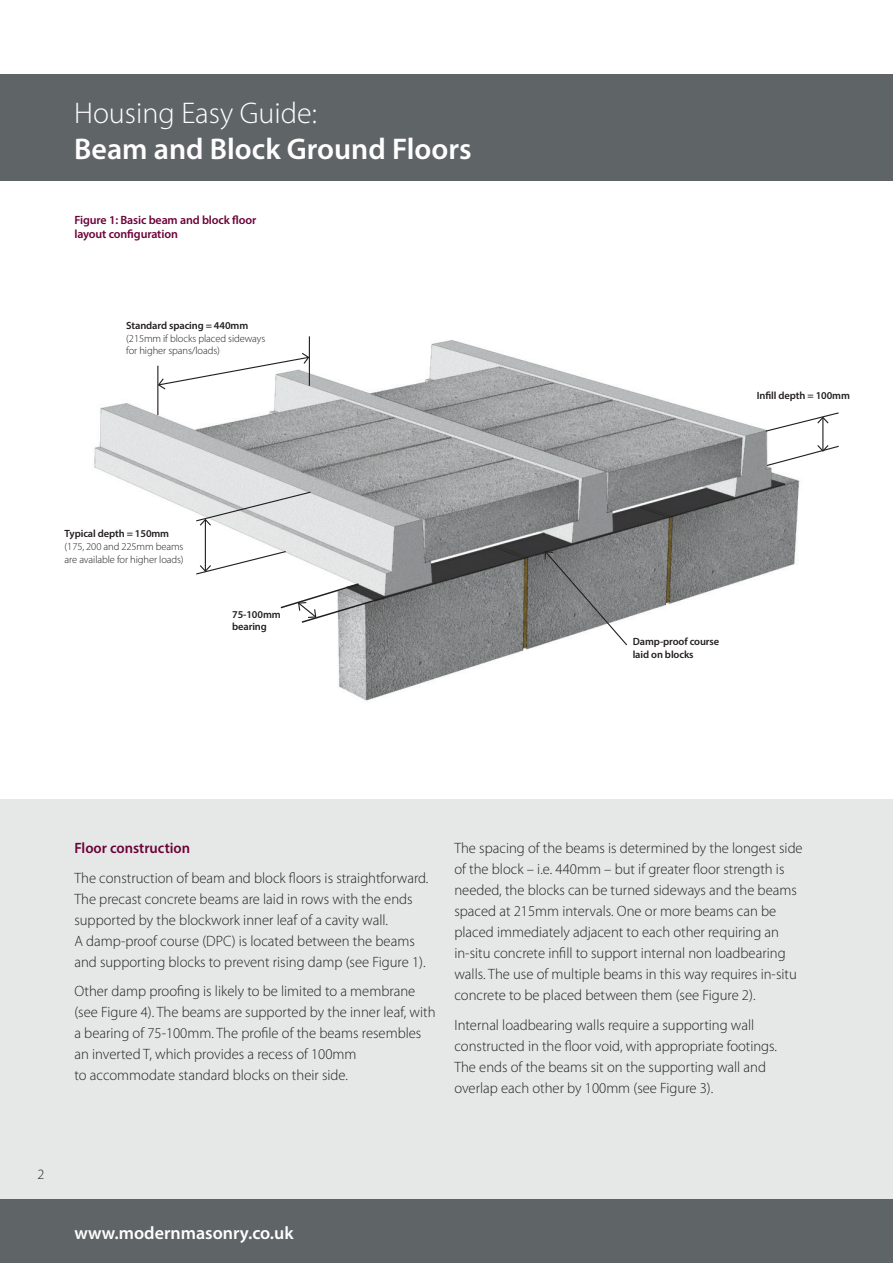
<style>
.page{position:relative;width:893px;height:1263px;background:#fff}
.page>*{position:absolute;margin:0;border:0;box-sizing:border-box;transform-origin:0 0}
.t1{font:600 30px "Myriad Pro";color:#fff}
.t2{font:300 30px "Myriad Pro";color:#fff}
.t3{font:600 18px "Myriad Pro";color:#fff}
.t4{font:300 15px/21px "Myriad Pro";color:#231f20}
.t5{font:600 15px "Myriad Pro";color:#6b0338}
.t6{font:300 14.25px "Myriad Pro";color:#231f20}
.t7{font:600 12px/14.4px "Myriad Pro";letter-spacing:-.01em;color:#6b0338}
.t8{font:600 10.5px/12.6px "Myriad Pro";letter-spacing:-.01em;color:#231f20}
.t9{font:300 10.5px/12.6px "Myriad Pro";letter-spacing:-.01em;color:#231f20}
</style>
<div class="page">
<div style="left:0;top:799px;width:893px;height:400px;background:#e6e8e8"></div>
<div style="left:0;top:1199px;width:893px;height:64px;background:#5f6567"></div>
<div style="left:0;top:74px;width:893px;height:107px;background:#5f6567"></div>
<img style="left:94px;top:336px;width:706px;height:365px">
<svg style="left:157px;top:352px;width:153px;height:39px"></svg>
<hr style="left:157px;top:366px;width:1px;height:49px;background:#231f20">
<hr style="left:309px;top:336px;width:1px;height:50px;background:#231f20">
<hr style="left:205px;top:520px;width:1px;height:51px;background:#231f20">
<svg style="left:195px;top:491px;width:117px;height:36px;background:#d8d9da"></svg>
<svg style="left:195px;top:550px;width:92px;height:25px"></svg>
<svg style="left:279px;top:582px;width:109px;height:42px"></svg>
<svg style="left:544px;top:550px;width:84px;height:96px;background:#909292"></svg>
<hr style="left:822px;top:417px;width:1px;height:34px;background:#231f20">
<svg style="left:764px;top:412px;width:75px;height:20px"></svg>
<svg style="left:766px;top:444px;width:73px;height:23px"></svg>
<h1 class="t2" style="left:74px;top:96px;width:244px">Housing Easy Guide:</h1>
<h1 class="t1" style="left:74px;top:130px;width:399px">Beam and Block Ground Floors</h1>
<p class="t7" style="left:74px;top:212px;width:183px">Figure 1: Basic beam and block floor layout configuration</p>
<p class="t8" style="left:126px;top:319px;width:123px">Standard spacing = 440mm</p>
<p class="t9" style="left:126px;top:332px;width:140px">(215mm if blocks placed sideways for higher spans/loads)</p>
<p class="t8" style="left:65px;top:527px;width:106px">Typical depth = 150mm</p>
<p class="t9" style="left:65px;top:540px;width:121px">(175, 200 and 225mm beams are available for higher loads)</p>
<p class="t8" style="left:232px;top:608px;width:50px">75-100mm bearing</p>
<p class="t8" style="left:757px;top:389px;width:95px">Infill depth = 100mm</p>
<p class="t8" style="left:633px;top:635px;width:88px">Damp-proof course laid on blocks</p>
<p class="t6" style="left:37px;top:1166px;width:8px">2</p>
<p class="t5" style="left:74px;top:839px;width:117px">Floor construction</p>
<p class="t4" style="left:74px;top:867px;width:356px">The construction of beam and block floors is straightforward.<br>The precast concrete beams are laid in rows with the ends supported by the blockwork inner leaf of a cavity wall.<br>A damp-proof course (DPC) is located between the beams and supporting blocks to prevent rising damp (see Figure 1).</p>
<p class="t4" style="left:74px;top:981px;width:363px">Other damp proofing is likely to be limited to a membrane (see Figure 4). The beams are supported by the inner leaf, with a bearing of 75-100mm. The profile of the beams resembles an inverted T, which provides a recess of 100mm<br>to accommodate standard blocks on their side.</p>
<p class="t4" style="left:454px;top:838px;width:350px">The spacing of the beams is determined by the longest side of the block – i.e. 440mm – but if greater floor strength is needed, the blocks can be turned sideways and the beams spaced at 215mm intervals. One or more beams can be placed immediately adjacent to each other requiring an in-situ concrete infill to support internal non loadbearing walls. The use of multiple beams in this way requires in-situ concrete to be placed between them (see Figure 2).</p>
<p class="t4" style="left:454px;top:1014px;width:324px">Internal loadbearing walls require a supporting wall constructed in the floor void, with appropriate footings.<br>The ends of the beams sit on the supporting wall and overlap each other by 100mm (see Figure 3).</p>
<p class="t3" style="left:74px;top:1221px;width:221px">www.modernmasonry.co.uk</p>
</div>
